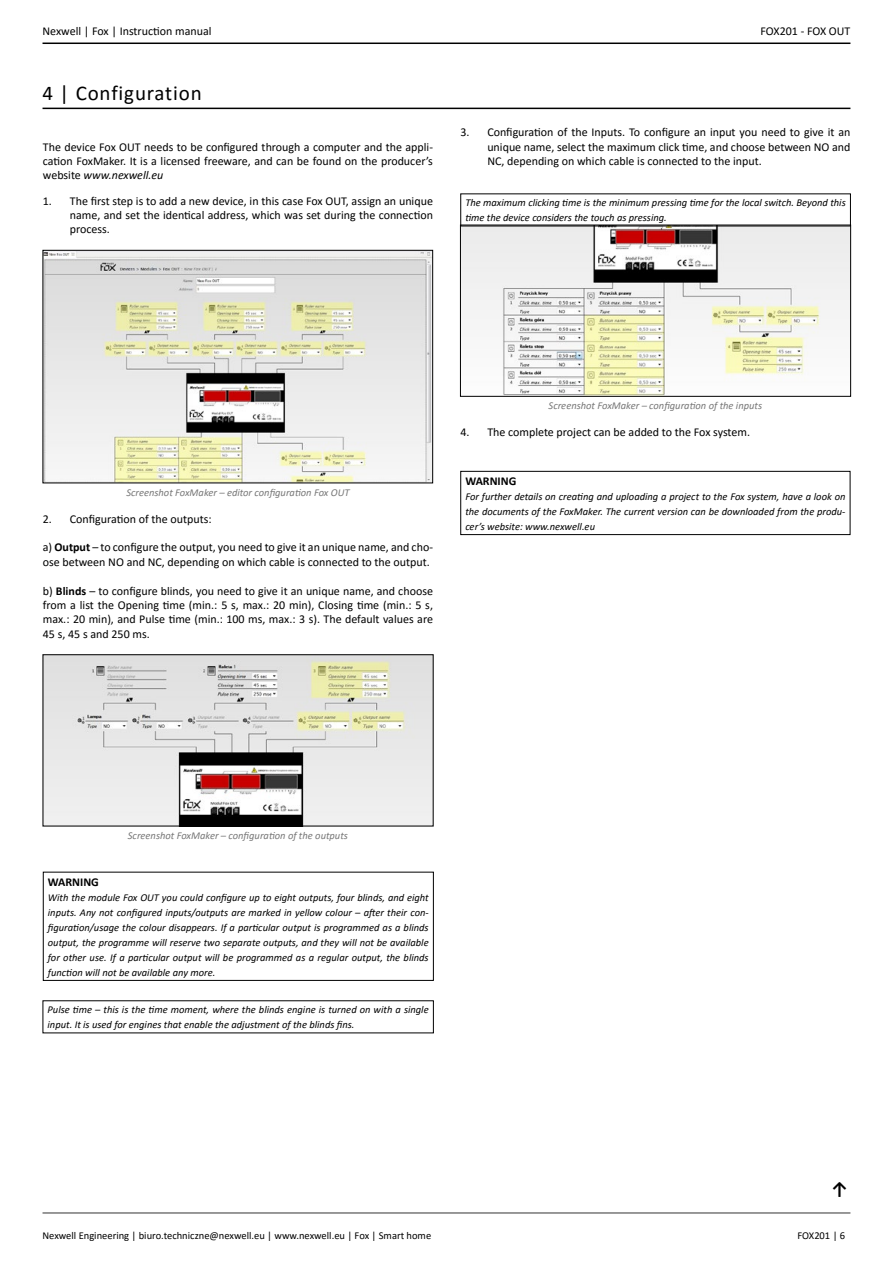
<style>
.page{position:relative;width:893px;height:1263px;background:#fff}
.page>*{position:absolute;margin:0;border:0;box-sizing:border-box;transform-origin:0 0}
.t1{font:21px "Calibri";letter-spacing:.04em;color:#000}
.t2{font:700 18px "Calibri";color:#000}
.t3{font:12px/14.4px "Calibri";color:#000;text-align:justify}
.t4{font:700 12px "Calibri";color:#000}
.t5{font:italic 10.5px/15px "Calibri";color:#000;text-align:justify}
.t6{font:italic 10.5px "Calibri";color:#777}
.t7{font:10.5px "Calibri";color:#000}
.s1{font-style:italic}
.s2{font-weight:700}
</style>
<div class="page">
<hr style="left:43px;top:1212px;width:807px;height:2px;background:#777">
<hr style="left:43px;top:43px;width:807px;height:1px;background:#000">
<hr style="left:43px;top:108px;width:807px;height:1px;background:#000">
<img style="left:45px;top:252px;width:386px;height:229px">
<div style="left:43px;top:250px;width:390px;height:233px;border:1px solid #000"></div>
<img style="left:45px;top:657px;width:386px;height:167px">
<img style="left:462px;top:227px;width:387px;height:167px">
<div style="left:460px;top:225px;width:391px;height:171px;border:1px solid #000"></div>
<div style="left:43px;top:872px;width:391px;height:109px;border:1px solid #000"></div>
<div style="left:460px;top:193px;width:391px;height:33px;border:1px solid #000"></div>
<div style="left:460px;top:471px;width:390px;height:64px;border:1px solid #000"></div>
<p class="t3" style="left:43px;top:23px;width:171px">Nexwell | Fox | Instruction manual</p>
<p class="t3" style="left:760px;top:23px;width:91px">FOX201 - FOX OUT</p>
<h1 class="t1" style="left:43px;top:78px;width:161px">4 | Configuration</h1>
<p class="t3" style="left:43px;top:139px;width:392px">The device Fox OUT needs to be configured through a computer and the appli&shy;cation FoxMaker. It is a licensed freeware, and can be found on the producer’s website <span class="s1">www.nexwell.eu</span></p>
<p class="t3" style="left:70px;top:193px;width:365px;text-indent:-27px">1. The first step is to add a new device, in this case Fox OUT, assign an unique name, and set the identical address, which was set during the connection process.</p>
<p class="t3" style="left:487px;top:125px;width:365px;text-indent:-27px">3. Configuration of the Inputs. To configure an input you need to give it an unique name, select the maximum click time, and choose between NO and NC, depending on which cable is connected to the input.</p>
<p class="t5" style="left:465px;top:195px;width:382px">The maximum clicking time is the minimum pressing time for the local switch. Beyond this time the device considers the touch as pressing.</p>
<p class="t6" style="left:126px;top:485px;width:225px">Screenshot FoxMaker – editor configuration Fox OUT</p>
<p class="t3" style="left:43px;top:511px;width:170px">2. Configuration of the outputs:</p>
<p class="t3" style="left:43px;top:540px;width:392px">a) <span class="s2">Output</span> – to configure the output, you need to give it an unique name, and cho&shy;ose between NO and NC, depending on which cable is connected to the output.</p>
<p class="t3" style="left:43px;top:583px;width:392px">b) <span class="s2">Blinds</span> – to configure blinds, you need to give it an unique name, and choose from a list the Opening time (min.: 5 s, max.: 20 min), Closing time (min.: 5 s, max.: 20 min), and Pulse time (min.: 100 ms, max.: 3 s). The default values are 45 s, 45 s and 250 ms.</p>
<p class="t6" style="left:549px;top:398px;width:215px">Screenshot FoxMaker – configuration of the inputs</p>
<p class="t3" style="left:460px;top:424px;width:291px">4. The complete project can be added to the Fox system.</p>
<p class="t4" style="left:465px;top:472px;width:53px">WARNING</p>
<p class="t5" style="left:465px;top:488px;width:382px">For further details on creating and uploading a project to the Fox system, have a look on the documents of the FoxMaker. The current version can be downloaded from the produ&shy;cer’s website: www.nexwell.eu</p>
<p class="t6" style="left:128px;top:828px;width:222px">Screenshot FoxMaker – configuration of the outputs</p>
<p class="t4" style="left:48px;top:873px;width:53px">WARNING</p>
<p class="t5" style="left:48px;top:889px;width:382px">With the module Fox OUT you could configure up to eight outputs, four blinds, and eight inputs. Any not configured inputs/outputs are marked in yellow colour – after their con&shy;figuration/usage the colour disappears. If a particular output is programmed as a blinds output, the programme will reserve two separate outputs, and they will not be available for other use. If a particular output will be programmed as a regular output, the blinds function will not be available any more.</p>
<p class="t5" style="left:48px;top:1002px;width:383px">Pulse time – this is the time moment, where the blinds engine is turned on with a single input. It is used for engines that enable the adjustment of the blinds fins.</p>
<h2 class="t2" style="left:831px;top:1176px;width:18px">↑</h2>
<p class="t7" style="left:43px;top:1228px;width:390px">Nexwell Engineering | biuro.techniczne@nexwell.eu | www.nexwell.eu | Fox | Smart home</p>
<p class="t7" style="left:797px;top:1228px;width:49px">FOX201 | 6</p>
</div>
